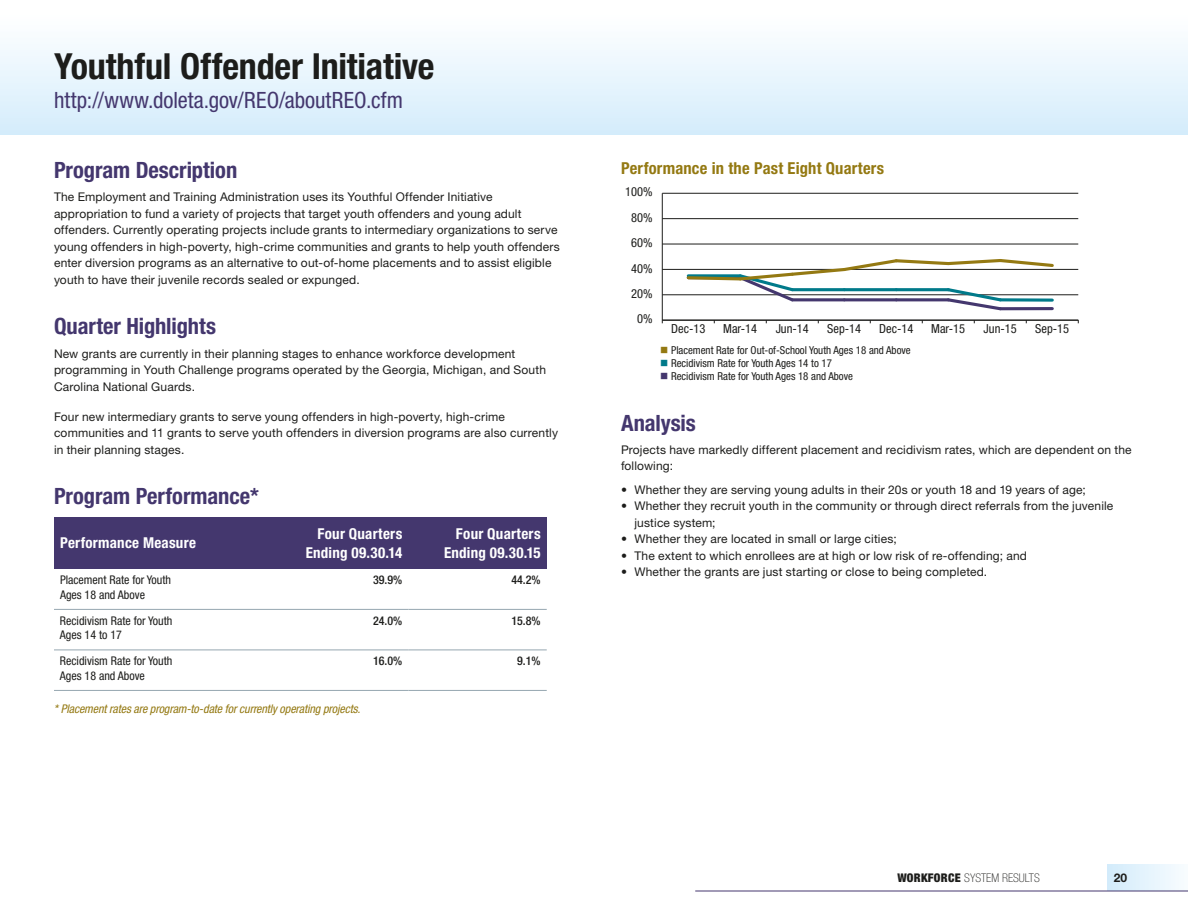
<style>
.page{position:relative;width:1188px;height:918px;background:#fff}
.page>*{position:absolute;margin:0;border:0;box-sizing:border-box;transform-origin:0 0}
.t1{font:700 condensed 36px "Helvetica Neue LT Pro";letter-spacing:-.005em;color:#1d1d1b}
.t2{font:700 condensed 22.5px "Helvetica Neue LT Pro";letter-spacing:-.005em;color:#44376e}
.t3{font:condensed 22.5px "Helvetica Neue LT Pro";color:#44376e}
.t4{font:700 condensed 16.5px "Helvetica Neue LT Pro";letter-spacing:.015em;color:#947912}
.t5{font:700 condensed 15px/19.5px "Helvetica Neue LT Pro";letter-spacing:.015em;color:#fff;text-align:right}
.t6{font:condensed 12.45px/25.3px "Helvetica Neue LT Pro";color:#1d1d1b;text-align:right}
.t7{font:12px/16.5px "Helvetica Neue LT Pro";letter-spacing:.015em;color:#1d1d1b}
.t8{font:condensed 12px/14.4px "Helvetica Neue LT Pro";color:#1d1d1b}
.t9{font:italic condensed 12px "Helvetica Neue LT Pro";letter-spacing:-.01em;color:#947912}
.t10{font:500 condensed 12px "Helvetica Neue LT Pro";color:#1d1d1b}
.t11{font:100 condensed 12px "Helvetica Neue LT Pro";color:#1d1d1b}
.t12{font:700 12px "Helvetica Neue LT Pro";color:#1d1d1b}
.t13{font:condensed 10.95px "Helvetica Neue LT Pro";color:#1d1d1b}
.s1{color:#947912}
.s2{color:#007a8a}
.s3{color:#44376e}
.s4{font-weight:900}
</style>
<div class="page">
<hr style="left:54px;top:609px;width:216px;height:1px;background:#95a6b0">
<hr style="left:270px;top:609px;width:138px;height:1px;background:#95a6b0">
<hr style="left:408px;top:609px;width:139px;height:1px;background:#95a6b0">
<hr style="left:54px;top:650px;width:216px;height:1px;background:#95a6b0">
<hr style="left:270px;top:650px;width:138px;height:1px;background:#95a6b0">
<hr style="left:408px;top:650px;width:139px;height:1px;background:#95a6b0">
<hr style="left:54px;top:690px;width:216px;height:1px;background:#95a6b0">
<hr style="left:270px;top:690px;width:138px;height:1px;background:#95a6b0">
<hr style="left:408px;top:690px;width:139px;height:1px;background:#95a6b0">
<hr style="left:662px;top:193px;width:1px;height:127px;background:#1d1d1b">
<hr style="left:662px;top:320px;width:416px;height:1px;background:#1d1d1b">
<hr style="left:662px;top:244px;width:416px;height:1px;background:#1d1d1b">
<hr style="left:662px;top:218px;width:416px;height:1px;background:#1d1d1b">
<hr style="left:662px;top:193px;width:416px;height:1px;background:#1d1d1b">
<hr style="left:662px;top:295px;width:416px;height:1px;background:#1d1d1b">
<hr style="left:662px;top:269px;width:416px;height:1px;background:#1d1d1b">
<svg style="left:685px;top:259px;width:371px;height:52px"></svg>
<div style="left:0;top:0;width:1188px;height:135px;background:linear-gradient(to bottom,#fff,#d4ecfb)"></div>
<div style="left:54px;top:517px;width:216px;height:52px;background:#44376e"></div>
<div style="left:270px;top:517px;width:138px;height:52px;background:#44376e"></div>
<div style="left:408px;top:517px;width:139px;height:52px;background:#44376e"></div>
<div style="left:1107px;top:864px;width:81px;height:27px;background:linear-gradient(to right,#d2ebfb,#f9fcff)"></div>
<hr style="left:695px;top:891px;width:493px;height:1px;background:#44376e">
<h2 class="t1" style="left:54px;top:44px;width:382px">Youthful Offender Initiative</h2>
<p class="t3" style="left:54px;top:87px;width:350px">http://www.doleta.gov/REO/aboutREO.cfm</p>
<h3 class="t2" style="left:54px;top:156px;width:185px">Program Description</h3>
<p class="t7" style="left:54px;top:189px;width:507px">The Employment and Training Administration uses its Youthful Offender Initiative appropriation to fund a variety of projects that target youth offenders and young adult offenders. Currently operating projects include grants to intermediary organizations to serve young offenders in high-poverty, high-crime communities and grants to help youth offenders enter diversion programs as an alternative to out-of-home placements and to assist eligible youth to have their juvenile records sealed or expunged.</p>
<h3 class="t2" style="left:54px;top:313px;width:164px">Quarter Highlights</h3>
<p class="t7" style="left:54px;top:345px;width:494px">New grants are currently in their planning stages to enhance workforce development programming in Youth Challenge programs operated by the Georgia, Michigan, and South<br>Carolina National Guards.</p>
<p class="t7" style="left:54px;top:408px;width:506px">Four new intermediary grants to serve young offenders in high-poverty, high-crime communities and 11 grants to serve youth offenders in diversion programs are also currently in their planning stages.</p>
<h3 class="t2" style="left:54px;top:483px;width:206px">Program Performance*</h3>
<p class="t5" style="left:60px;top:533px;width:137px">Performance Measure</p>
<p class="t5" style="left:306px;top:523px;width:98px">Four Quarters<br>Ending 09.30.14</p>
<p class="t5" style="left:444px;top:523px;width:98px">Four Quarters<br>Ending 09.30.15</p>
<p class="t8" style="left:60px;top:573px;width:113px">Placement Rate for Youth<br>Ages 18 and Above</p>
<p class="t10" style="left:373px;top:573px;width:31px">39.9%</p>
<p class="t10" style="left:511px;top:573px;width:31px">44.2%</p>
<p class="t8" style="left:60px;top:613px;width:114px">Recidivism Rate for Youth<br>Ages 14 to 17</p>
<p class="t10" style="left:373px;top:613px;width:31px">24.0%</p>
<p class="t10" style="left:511px;top:613px;width:31px">15.8%</p>
<p class="t8" style="left:60px;top:654px;width:114px">Recidivism Rate for Youth<br>Ages 18 and Above</p>
<p class="t10" style="left:373px;top:654px;width:31px">16.0%</p>
<p class="t10" style="left:517px;top:654px;width:25px">9.1%</p>
<h3 class="t9" style="left:54px;top:701px;width:308px">* Placement rates are program-to-date for currently operating projects.</h3>
<h4 class="t4" style="left:621px;top:158px;width:265px">Performance in the Past Eight Quarters</h4>
<p class="t6" style="left:625px;top:179px;width:29px">100%<br>80%<br>60%<br>40%<br>20%<br>0%</p>
<p class="t6" style="left:671px;top:316px;width:36px">Dec-13</p>
<p class="t6" style="left:723px;top:316px;width:35px">Mar-14</p>
<p class="t6" style="left:776px;top:316px;width:35px">Jun-14</p>
<p class="t6" style="left:827px;top:316px;width:35px">Sep-14</p>
<p class="t6" style="left:879px;top:316px;width:36px">Dec-14</p>
<p class="t6" style="left:931px;top:316px;width:35px">Mar-15</p>
<p class="t6" style="left:984px;top:316px;width:35px">Jun-15</p>
<p class="t6" style="left:1035px;top:316px;width:35px">Sep-15</p>
<p class="t13" style="left:660px;top:343px;width:252px"><span class="s1">■</span> Placement Rate for Out-of-School Youth Ages 18 and Above</p>
<p class="t13" style="left:660px;top:357px;width:173px"><span class="s2">■</span> Recidivism Rate for Youth Ages 14 to 17</p>
<p class="t13" style="left:660px;top:370px;width:194px"><span class="s3">■</span> Recidivism Rate for Youth Ages 18 and Above</p>
<h3 class="t2" style="left:621px;top:409px;width:76px">Analysis</h3>
<p class="t7" style="left:621px;top:441px;width:512px">Projects have markedly different placement and recidivism rates, which are dependent on the following:</p>
<p class="t7" style="left:621px;top:481px;width:466px">• Whether they are serving young adults in their 20s or youth 18 and 19 years of age;</p>
<p class="t7" style="left:634px;top:498px;width:480px;text-indent:-14px">• Whether they recruit youth in the community or through direct referrals from the juvenile justice system;</p>
<p class="t7" style="left:621px;top:531px;width:277px">• Whether they are located in small or large cities;</p>
<p class="t7" style="left:621px;top:547px;width:407px">• The extent to which enrollees are at high or low risk of re-offending; and</p>
<p class="t7" style="left:621px;top:564px;width:368px">• Whether the grants are just starting or close to being completed.</p>
<p class="t11" style="left:897px;top:871px;width:144px"><span class="s4">WORKFORCE</span> SYSTEM RESULTS</p>
<p class="t12" style="left:1114px;top:870px;width:15px">20</p>
</div>
